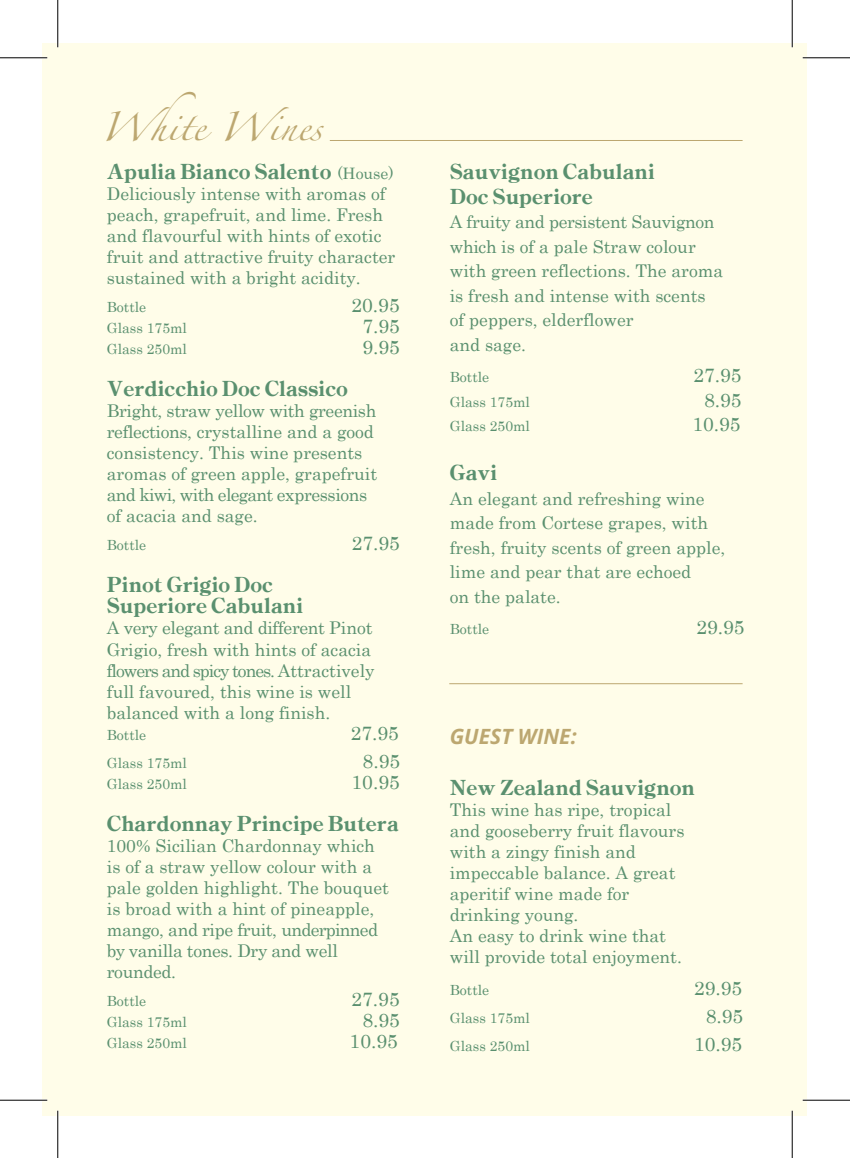
<style>
.page{position:relative;width:850px;height:1158px;background:#fff}
.page>*{position:absolute;margin:0;border:0;box-sizing:border-box;transform-origin:0 0}
.t1{font:26.25px "Zapfino";color:#bca770}
.t2{font:21px/21px "Century Oldstyle ICG Bold";color:#5a906f}
.t3{font:italic 700 21px "Open Sans";color:#bca770}
.t4{font:19.25px "Century";color:#5a906f}
.t5{font:17.5px/21px "Century";color:#5a906f}
.t6{font:14px "Century";color:#5a906f}
.s1{font-family:"Century";font-size:15.75px}
</style>
<div class="page">
<div style="left:43px;top:43px;width:764px;height:1071px;background:#fffde9"></div>
<hr style="left:330px;top:140px;width:412px;height:1px;background:#bca770">
<hr style="left:449px;top:683px;width:293px;height:1px;background:#bca770">
<hr style="left:0;top:57px;width:47px;height:2px;background:#fff">
<hr style="left:802px;top:57px;width:48px;height:2px;background:#fff">
<hr style="left:0;top:1098px;width:47px;height:3px;background:#fff">
<hr style="left:802px;top:1098px;width:48px;height:3px;background:#fff">
<hr style="left:57px;top:0;width:2px;height:47px;background:#fff">
<hr style="left:57px;top:1110px;width:2px;height:47px;background:#fff">
<hr style="left:791px;top:0;width:2px;height:47px;background:#fff">
<hr style="left:791px;top:1110px;width:2px;height:47px;background:#fff">
<hr style="left:0;top:57px;width:47px;height:1px;background:#000">
<hr style="left:802px;top:57px;width:48px;height:1px;background:#000">
<hr style="left:0;top:1099px;width:47px;height:1px;background:#000">
<hr style="left:802px;top:1099px;width:48px;height:1px;background:#000">
<hr style="left:57px;top:0;width:1px;height:47px;background:#000">
<hr style="left:57px;top:1110px;width:1px;height:47px;background:#000">
<hr style="left:792px;top:0;width:1px;height:47px;background:#000">
<hr style="left:792px;top:1110px;width:1px;height:47px;background:#000">
<h1 class="t1" style="left:100px;top:116px;width:223px">White Wines</h1>
<p class="t2" style="left:107px;top:160px;width:288px">Apulia Bianco Salento <span class="s1">(House)</span></p>
<p class="t5" style="left:107px;top:182px;width:290px">Deliciously intense with aromas of peach, grapefruit, and lime. Fresh and flavourful with hints of exotic fruit and attractive fruity character sustained with a bright acidity.</p>
<p class="t6" style="left:107px;top:295px;width:41px">Bottle</p>
<p class="t4" style="left:351px;top:289px;width:50px">20.95</p>
<p class="t6" style="left:107px;top:316px;width:82px">Glass 175ml</p>
<p class="t4" style="left:362px;top:310px;width:39px">7.95</p>
<p class="t6" style="left:107px;top:337px;width:82px">Glass 250ml</p>
<p class="t4" style="left:362px;top:331px;width:39px">9.95</p>
<p class="t2" style="left:107px;top:377px;width:243px">Verdicchio Doc Classico</p>
<p class="t5" style="left:107px;top:399px;width:272px">Bright, straw yellow with greenish reflections, crystalline and a good consistency. This wine presents aromas of green apple, grapefruit and kiwi, with elegant expressions of acacia and sage.</p>
<p class="t6" style="left:107px;top:533px;width:41px">Bottle</p>
<p class="t4" style="left:352px;top:527px;width:50px">27.95</p>
<p class="t2" style="left:107px;top:573px;width:198px">Pinot Grigio Doc<br>Superiore Cabulani</p>
<p class="t5" style="left:107px;top:616px;width:269px">A very elegant and different Pinot Grigio, fresh with hints of acacia flowers and spicy tones. Attractively full favoured, this wine is well balanced with a long finish.</p>
<p class="t6" style="left:107px;top:722px;width:41px">Bottle</p>
<p class="t4" style="left:351px;top:716px;width:50px">27.95</p>
<p class="t6" style="left:107px;top:750px;width:82px">Glass 175ml</p>
<p class="t4" style="left:362px;top:744px;width:39px">8.95</p>
<p class="t6" style="left:107px;top:771px;width:82px">Glass 250ml</p>
<p class="t4" style="left:351px;top:765px;width:50px">10.95</p>
<p class="t2" style="left:107px;top:811px;width:293px">Chardonnay Principe Butera</p>
<p class="t5" style="left:107px;top:833px;width:283px">100% Sicilian Chardonnay which is of a straw yellow colour with a pale golden highlight. The bouquet is broad with a hint of pineapple, mango, and ripe fruit, underpinned by vanilla tones. Dry and well rounded.</p>
<p class="t6" style="left:107px;top:988px;width:41px">Bottle</p>
<p class="t4" style="left:351px;top:982px;width:50px">27.95</p>
<p class="t6" style="left:107px;top:1009px;width:82px">Glass 175ml</p>
<p class="t4" style="left:362px;top:1003px;width:39px">8.95</p>
<p class="t6" style="left:107px;top:1030px;width:82px">Glass 250ml</p>
<p class="t4" style="left:350px;top:1024px;width:50px">10.95</p>
<p class="t2" style="left:450px;top:159px;width:206px;line-height:24.5px">Sauvignon Cabulani<br>Doc Superiore</p>
<p class="t5" style="left:450px;top:208px;width:275px;line-height:24.5px">A fruity and persistent Sauvignon which is of a pale Straw colour with green reflections. The aroma is fresh and intense with scents of peppers, elderflower<br>and sage.</p>
<p class="t6" style="left:450px;top:365px;width:41px">Bottle</p>
<p class="t4" style="left:693px;top:359px;width:50px">27.95</p>
<p class="t6" style="left:450px;top:390px;width:82px">Glass 175ml</p>
<p class="t4" style="left:704px;top:383px;width:39px">8.95</p>
<p class="t6" style="left:450px;top:414px;width:82px">Glass 250ml</p>
<p class="t4" style="left:692px;top:408px;width:50px">10.95</p>
<p class="t2" style="left:450px;top:461px;width:49px">Gavi</p>
<p class="t5" style="left:450px;top:484px;width:277px;line-height:24.5px">An elegant and refreshing wine made from Cortese grapes, with fresh, fruity scents of green apple, lime and pear that are echoed<br>on the palate.</p>
<p class="t6" style="left:450px;top:617px;width:41px">Bottle</p>
<p class="t4" style="left:696px;top:611px;width:50px">29.95</p>
<p class="t3" style="left:450px;top:721px;width:128px">GUEST WINE:</p>
<p class="t2" style="left:450px;top:775px;width:247px">New Zealand Sauvignon</p>
<p class="t5" style="left:450px;top:797px;width:236px">This wine has ripe, tropical and gooseberry fruit flavours with a zingy finish and impeccable balance. A great aperitif wine made for drinking young.<br>An easy to drink wine that will provide total enjoyment.</p>
<p class="t6" style="left:450px;top:978px;width:41px">Bottle</p>
<p class="t4" style="left:694px;top:971px;width:50px">29.95</p>
<p class="t6" style="left:450px;top:1006px;width:82px">Glass 175ml</p>
<p class="t4" style="left:706px;top:999px;width:39px">8.95</p>
<p class="t6" style="left:450px;top:1034px;width:82px">Glass 250ml</p>
<p class="t4" style="left:694px;top:1027px;width:50px">10.95</p>
</div>
